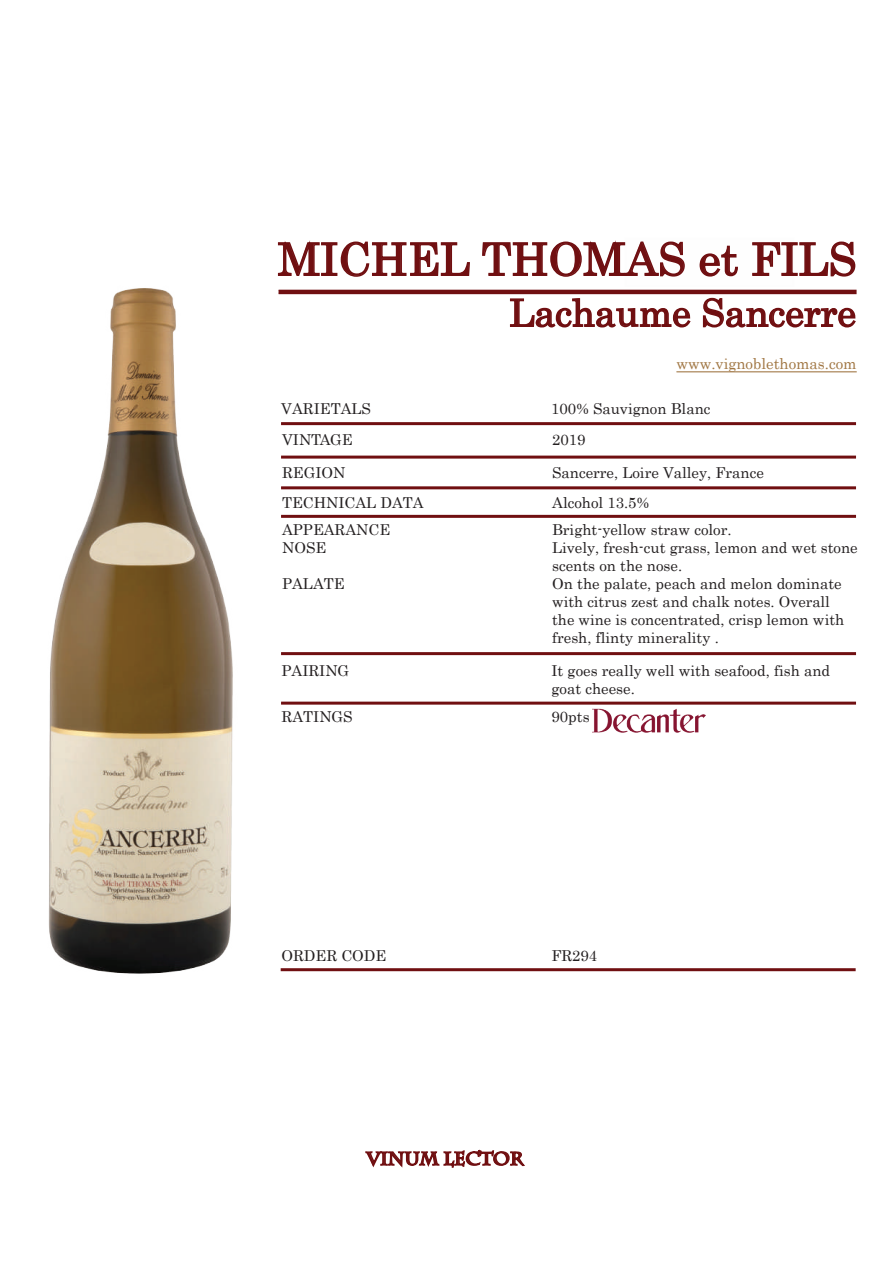
<style>
.page{position:relative;width:893px;height:1263px;background:#fff}
.page>*{position:absolute;margin:0;border:0;box-sizing:border-box;transform-origin:0 0}
.t1{font:44.7px "Century";color:#700f11}
.t2{font:37.5px "Century";color:#700f11}
.t3{font:700 18px "Charlemagne Std";color:#700f11}
.t4{font:15px/18px "Century";color:#231f20}
.t5{font:15px "Century";color:#a17744}
.t6{font:14.85px "Century";color:#231f20}
.s1{font-size:14.85px}
</style>
<div class="page">
<hr style="left:278px;top:290px;width:579px;height:4px;background:#700f11">
<div style="left:281px;top:456px;width:575px;height:3px;border:2px solid #700f11"></div>
<div style="left:281px;top:486px;width:575px;height:3px;border:2px solid #700f11"></div>
<div style="left:281px;top:652px;width:575px;height:3px;border:2px solid #700f11"></div>
<div style="left:281px;top:702px;width:575px;height:3px;border:2px solid #700f11"></div>
<svg style="left:510px;top:298px;width:181px;height:30px"></svg>
<svg style="left:702px;top:297px;width:154px;height:31px"></svg>
<div style="left:281px;top:968px;width:575px;height:3px;border:2px solid #700f11"></div>
<svg style="left:277px;top:240px;width:193px;height:37px"></svg>
<svg style="left:482px;top:238px;width:203px;height:40px"></svg>
<svg style="left:699px;top:245px;width:39px;height:32px"></svg>
<svg style="left:752px;top:241px;width:104px;height:36px"></svg>
<div style="left:281px;top:422px;width:575px;height:3px;border:2px solid #700f11"></div>
<svg style="left:365px;top:1149px;width:160px;height:19px"></svg>
<hr style="left:676px;top:371px;width:181px;height:1px;background:#a17744">
<div style="left:281px;top:515px;width:575px;height:3px;border:2px solid #700f11"></div>
<img style="left:593px;top:708px;width:113px;height:25px">
<img style="left:48px;top:288px;width:441px;height:686px">
<h1 class="t1" style="left:278px;top:222px;width:580px">MICHEL THOMAS et FILS</h1>
<h2 class="t2" style="left:509px;top:281px;width:348px">Lachaume Sancerre</h2>
<p class="t5" style="left:676px;top:351px;width:182px">www.vignoblethomas.com</p>
<p class="t4" style="left:281px;top:398px;width:91px">VARIETALS</p>
<p class="t4" style="left:551px;top:398px;width:161px">100% Sauvignon Blanc</p>
<p class="t4" style="left:282px;top:429px;width:72px">VINTAGE</p>
<p class="t4" style="left:552px;top:429px;width:35px">2019</p>
<p class="t4" style="left:282px;top:462px;width:65px">REGION</p>
<p class="t4" style="left:552px;top:462px;width:213px">Sancerre, Loire Valley, France</p>
<p class="t4" style="left:282px;top:492px;width:143px">TECHNICAL DATA</p>
<p class="t4" style="left:552px;top:492px;width:98px">Alcohol 13.5%</p>
<p class="t4" style="left:282px;top:519px;width:110px">APPEARANCE</p>
<p class="t4" style="left:552px;top:519px;width:181px">Bright-yellow straw color.</p>
<p class="t4" style="left:282px;top:537px;width:46px">NOSE</p>
<p class="t4" style="left:552px;top:537px;width:307px">Lively, fresh-cut grass, lemon and wet stone scents on the nose.</p>
<p class="t4" style="left:282px;top:573px;width:64px">PALATE</p>
<p class="t4" style="left:552px;top:573px;width:291px">On the palate, peach and melon dominate</p>
<p class="t6" style="left:552px;top:589px;width:279px">with citrus zest and chalk notes. Overall</p>
<p class="t4" style="left:552px;top:609px;width:294px"><span class="s1">the wine is c</span>oncentrated, crisp lemon with fresh, flinty minerality .</p>
<p class="t4" style="left:281px;top:660px;width:69px">PAIRING</p>
<p class="t4" style="left:551px;top:660px;width:280px">It goes really well with seafood, fish and goat cheese.</p>
<p class="t4" style="left:282px;top:707px;width:73px">RATINGS</p>
<p class="t4" style="left:552px;top:707px;width:40px">90pts</p>
<p class="t4" style="left:281px;top:945px;width:106px">ORDER CODE</p>
<p class="t4" style="left:551px;top:945px;width:47px">FR294</p>
<p class="t3" style="left:367px;top:1148px;width:158px">VINUM LECTOR</p>
</div>
